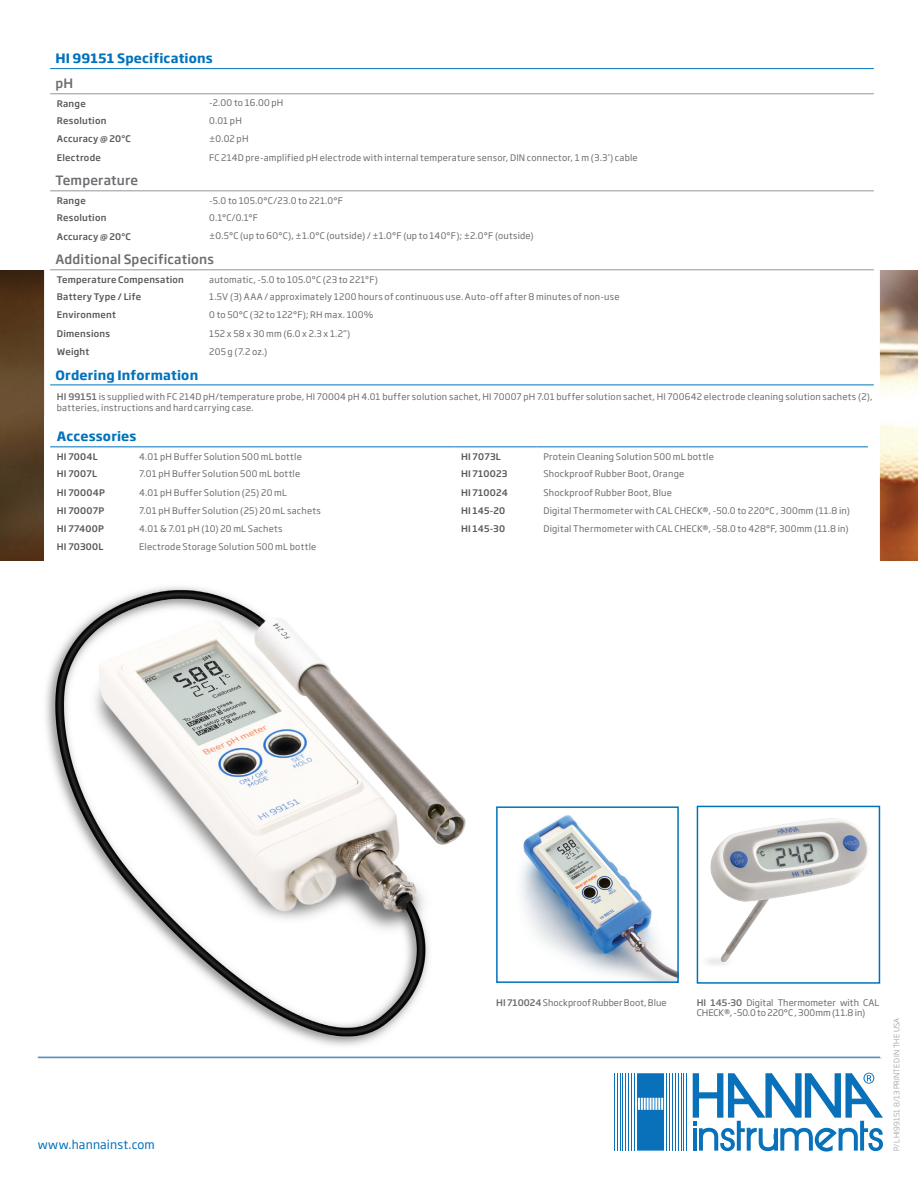
<style>
.page{position:relative;width:918px;height:1188px;background:#fff}
.page>*{position:absolute;margin:0;border:0;box-sizing:border-box;transform-origin:0 0}
.Table_-_header{font:700 12.75px "Soho Gothic Pro";letter-spacing:.015em;color:#0072bc}
.Table_-_parameter_he{font:500 12.75px "Soho Gothic Pro";letter-spacing:.015em;color:#6c6d70}
.Body{font:12px "Soho Gothic Pro";letter-spacing:.01em;color:#0072bc}
.Table_-_info_col{font:9px/10.4px "Soho Gothic Pro";letter-spacing:.025em;color:#6c6d70}
.Table_-_left_col{font:500 9px "Soho Gothic Pro";letter-spacing:.025em;color:#57585a}
.Body-2{font:9px/10.8px "Soho Gothic Pro";letter-spacing:.005em;color:#6c6d70}
.Table_-_info_col-2{font:300 7.5px "Soho Gothic Pro";letter-spacing:.02em;color:#939598}
.s1{font-weight:500}
</style>
<div class="page">
<img style="left:0;top:270px;width:918px;height:291px">
<img style="left:46px;top:586px;width:711px;height:552px">
<hr style="left:686px;top:1073px;width:1px;height:78px;background:#0871ba">
<hr style="left:684px;top:1073px;width:1px;height:78px;background:#0871ba">
<hr style="left:681px;top:1073px;width:1px;height:78px;background:#0871ba">
<hr style="left:678px;top:1073px;width:1px;height:78px;background:#0871ba">
<hr style="left:675px;top:1073px;width:1px;height:78px;background:#0871ba">
<hr style="left:672px;top:1073px;width:1px;height:78px;background:#0871ba">
<hr style="left:669px;top:1073px;width:1px;height:78px;background:#0871ba">
<hr style="left:666px;top:1073px;width:1px;height:78px;background:#0871ba">
<hr style="left:634px;top:1073px;width:1px;height:78px;background:#0871ba">
<hr style="left:631px;top:1073px;width:1px;height:78px;background:#0871ba">
<hr style="left:628px;top:1073px;width:1px;height:78px;background:#0871ba">
<hr style="left:625px;top:1073px;width:1px;height:78px;background:#0871ba">
<hr style="left:623px;top:1073px;width:1px;height:78px;background:#0871ba">
<hr style="left:620px;top:1073px;width:1px;height:78px;background:#0871ba">
<hr style="left:617px;top:1073px;width:1px;height:78px;background:#0871ba">
<hr style="left:614px;top:1073px;width:1px;height:78px;background:#0871ba">
<svg style="left:637px;top:1073px;width:27px;height:78px;background:#2481c1"></svg>
<svg style="left:693px;top:1073px;width:190px;height:79px"></svg>
<hr style="left:38px;top:1057px;width:844px;height:2px;background:#eaeaea">
<hr style="left:37px;top:1056px;width:844px;height:3px;background:#fff;opacity:.75">
<hr style="left:38px;top:1057px;width:842px;height:1px;background:#0072bc">
<img style="left:499px;top:809px;width:177px;height:171px">
<div style="left:496px;top:806px;width:183px;height:177px;border:2px solid #0072bc"></div>
<div style="left:47px;top:41px;width:830px;height:528px;background:#fff"></div>
<hr style="left:50px;top:269px;width:159px;height:1px;background:#939598">
<hr style="left:209px;top:269px;width:665px;height:1px;background:#939598">
<hr style="left:50px;top:68px;width:159px;height:1px;background:#0072bc">
<hr style="left:209px;top:68px;width:665px;height:1px;background:#0072bc">
<hr style="left:50px;top:93px;width:159px;height:1px;background:#939598">
<hr style="left:209px;top:93px;width:665px;height:1px;background:#939598">
<hr style="left:50px;top:385px;width:159px;height:1px;background:#0072bc">
<hr style="left:209px;top:385px;width:665px;height:1px;background:#0072bc">
<hr style="left:50px;top:190px;width:159px;height:1px;background:#939598">
<hr style="left:209px;top:190px;width:665px;height:1px;background:#939598">
<div style="left:697px;top:806px;width:182px;height:177px;background:#fff"></div>
<img style="left:706px;top:818px;width:162px;height:147px">
<div style="left:697px;top:806px;width:183px;height:178px;border:2px solid #0072bc"></div>
<hr style="left:50px;top:446px;width:82px;height:1px;background:#0072bc">
<hr style="left:132px;top:446px;width:322px;height:1px;background:#0072bc">
<hr style="left:454px;top:446px;width:83px;height:1px;background:#0072bc">
<hr style="left:537px;top:446px;width:337px;height:1px;background:#0072bc">
<p class="Table_-_header" style="left:55px;top:48px;width:159px">HI 99151 Specifications</p>
<p class="Table_-_parameter_he" style="left:55px;top:74px;width:19px">pH</p>
<p class="Table_-_left_col" style="left:57px;top:96px;width:30px">Range</p>
<p class="Table_-_info_col" style="left:209px;top:98px;width:76px">-2.00 to 16.00 pH</p>
<p class="Table_-_left_col" style="left:57px;top:114px;width:51px">Resolution</p>
<p class="Table_-_info_col" style="left:209px;top:115px;width:34px">0.01 pH</p>
<p class="Table_-_left_col" style="left:57px;top:132px;width:76px">Accuracy @ 20°C</p>
<p class="Table_-_info_col" style="left:209px;top:133px;width:41px">±0.02 pH</p>
<p class="Table_-_left_col" style="left:57px;top:150px;width:46px">Electrode</p>
<p class="Table_-_info_col" style="left:209px;top:152px;width:430px">FC 214D pre-amplified pH electrode with internal temperature sensor, DIN connector, 1 m (3.3’) cable</p>
<p class="Table_-_parameter_he" style="left:55px;top:171px;width:84px">Temperature</p>
<p class="Table_-_left_col" style="left:57px;top:193px;width:30px">Range</p>
<p class="Table_-_info_col" style="left:209px;top:195px;width:135px">-5.0 to 105.0°C/23.0 to 221.0°F</p>
<p class="Table_-_left_col" style="left:57px;top:211px;width:51px">Resolution</p>
<p class="Table_-_info_col" style="left:209px;top:212px;width:50px">0.1°C/0.1°F</p>
<p class="Table_-_left_col" style="left:57px;top:229px;width:76px">Accuracy @ 20°C</p>
<p class="Table_-_info_col" style="left:209px;top:231px;width:326px">±0.5°C (up to 60°C), ±1.0°C (outside) / ±1.0°F (up to 140°F); ±2.0°F (outside)</p>
<p class="Table_-_parameter_he" style="left:55px;top:250px;width:160px">Additional Specifications</p>
<p class="Table_-_left_col" style="left:57px;top:272px;width:129px">Temperature Compensation</p>
<p class="Table_-_info_col" style="left:209px;top:274px;width:170px">automatic, -5.0 to 105.0ºC (23 to 221ºF)</p>
<p class="Table_-_left_col" style="left:57px;top:290px;width:86px">Battery Type / Life</p>
<p class="Table_-_info_col" style="left:209px;top:291px;width:412px">1.5V (3) AAA / approximately 1200 hours of continuous use. Auto-off after 8 minutes of non-use</p>
<p class="Table_-_left_col" style="left:57px;top:308px;width:61px">Environment</p>
<p class="Table_-_info_col" style="left:209px;top:309px;width:166px">0 to 50°C (32 to 122°F); RH max. 100%</p>
<p class="Table_-_left_col" style="left:57px;top:326px;width:55px">Dimensions</p>
<p class="Table_-_info_col" style="left:209px;top:328px;width:143px">152 x 58 x 30 mm (6.0 x 2.3 x 1.2”)</p>
<p class="Table_-_left_col" style="left:57px;top:344px;width:34px">Weight</p>
<p class="Table_-_info_col" style="left:209px;top:346px;width:60px">205 g (7.2 oz.)</p>
<p class="Table_-_header" style="left:55px;top:365px;width:144px">Ordering Information</p>
<p class="Table_-_info_col" style="left:57px;top:391px;width:817px"><span class="s1">HI 99151</span> is supplied with FC 214D pH/temperature probe, HI 70004 pH 4.01 buffer solution sachet, HI 70007 pH 7.01 buffer solution sachet, HI 700642 electrode cleaning solution sachets (2), batteries, instructions and hard carrying case.</p>
<p class="Table_-_header" style="left:57px;top:427px;width:81px">Accessories</p>
<p class="Table_-_left_col" style="left:57px;top:449px;width:43px">HI 7004L</p>
<p class="Table_-_info_col" style="left:139px;top:451px;width:164px">4.01 pH Buffer Solution 500 mL bottle</p>
<p class="Table_-_left_col" style="left:461px;top:449px;width:41px">HI 7073L</p>
<p class="Table_-_info_col" style="left:543px;top:451px;width:172px">Protein Cleaning Solution 500 mL bottle</p>
<p class="Table_-_left_col" style="left:57px;top:467px;width:42px">HI 7007L</p>
<p class="Table_-_info_col" style="left:139px;top:468px;width:163px">7.01 pH Buffer Solution 500 mL bottle</p>
<p class="Table_-_left_col" style="left:461px;top:467px;width:48px">HI 710023</p>
<p class="Table_-_info_col" style="left:543px;top:468px;width:142px">Shockproof Rubber Boot, Orange</p>
<p class="Table_-_left_col" style="left:57px;top:485px;width:50px">HI 70004P</p>
<p class="Table_-_info_col" style="left:139px;top:487px;width:149px">4.01 pH Buffer Solution (25) 20 mL</p>
<p class="Table_-_left_col" style="left:461px;top:485px;width:48px">HI 710024</p>
<p class="Table_-_info_col" style="left:543px;top:487px;width:130px">Shockproof Rubber Boot, Blue</p>
<p class="Table_-_left_col" style="left:57px;top:503px;width:49px">HI 70007P</p>
<p class="Table_-_info_col" style="left:139px;top:505px;width:183px">7.01 pH Buffer Solution (25) 20 mL sachets</p>
<p class="Table_-_left_col" style="left:461px;top:503px;width:46px">HI 145-20</p>
<p class="Table_-_info_col" style="left:543px;top:505px;width:308px">Digital Thermometer with CAL CHECK®, -50.0 to 220°C , 300mm (11.8 in)</p>
<p class="Table_-_left_col" style="left:57px;top:521px;width:49px">HI 77400P</p>
<p class="Table_-_info_col" style="left:139px;top:523px;width:145px">4.01 &amp; 7.01 pH (10) 20 mL Sachets</p>
<p class="Table_-_left_col" style="left:461px;top:521px;width:46px">HI 145-30</p>
<p class="Table_-_info_col" style="left:543px;top:523px;width:307px">Digital Thermometer with CAL CHECK®, -58.0 to 428°F, 300mm (11.8 in)</p>
<p class="Table_-_left_col" style="left:57px;top:539px;width:48px">HI 70300L</p>
<p class="Table_-_info_col" style="left:139px;top:541px;width:179px">Electrode Storage Solution 500 mL bottle</p>
<p class="Body" style="left:38px;top:1135px;width:119px">www.hannainst.com</p>
<p class="Body-2" style="left:496px;top:996px;width:172px"><span class="s1">HI 710024</span> Shockproof Rubber Boot, Blue</p>
<p class="Body-2" style="left:697px;top:996px;width:184px"><span class="s1">HI 145-30</span> Digital Thermometer with CAL<br>CHECK®, -50.0 to 220°C , 300mm (11.8 in)</p>
<p class="Table_-_info_col-2" style="left:891px;top:1151px;width:135px;rotate:-90deg">P/L HI99151 8/13 PRINTED IN THE USA</p>
</div>
